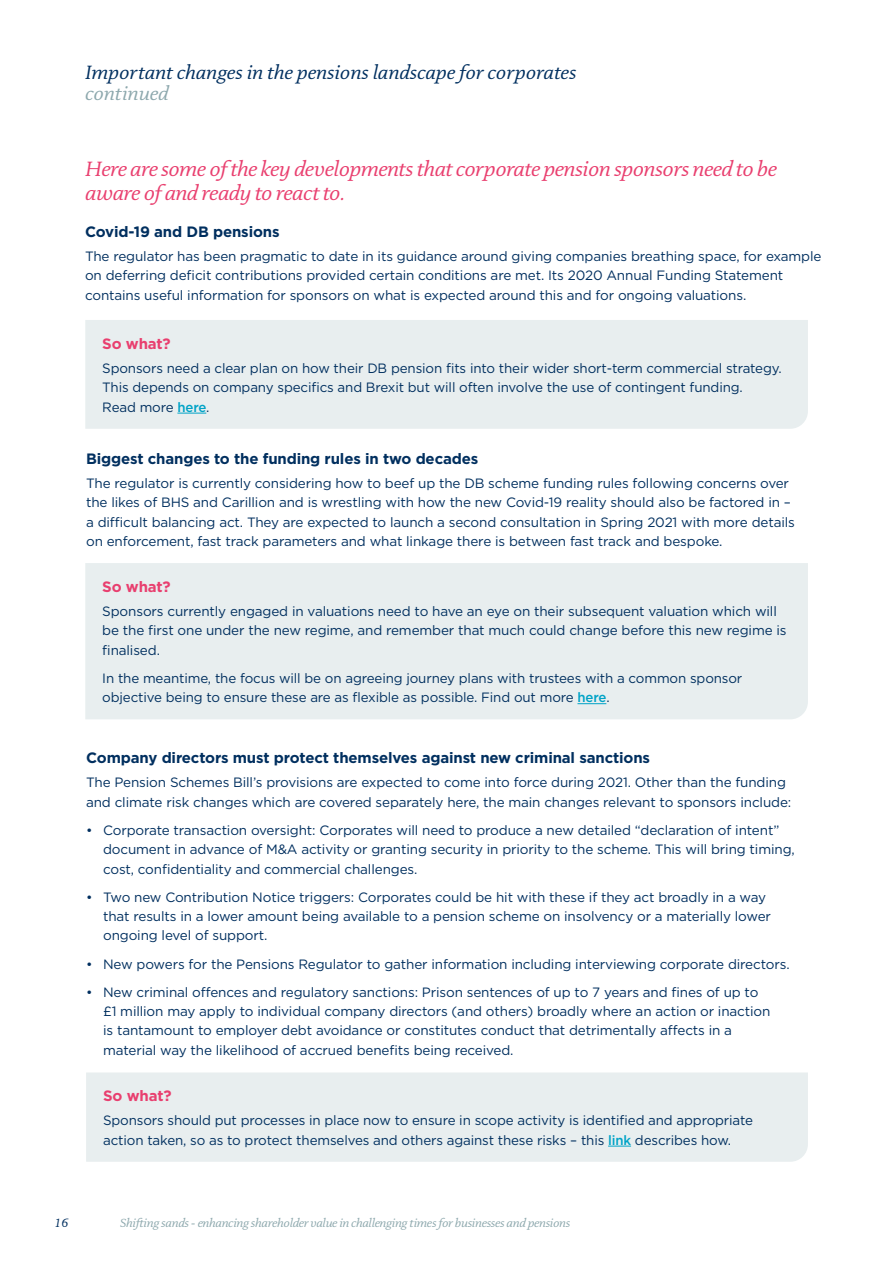
<style>
.page{position:relative;width:893px;height:1263px;background:#fff}
.page>*{position:absolute;margin:0;border:0;box-sizing:border-box;transform-origin:0 0}
.t1{font:italic 21px/24px "DTL Documenta TOT";letter-spacing:-.02em;color:#e93f6f}
.t2{font:italic 19.5px "DTL Documenta TOT";color:#002f5f}
.t3{font:italic 19.5px "DTL Documenta TOT";color:#8da8ad}
.t4{font:700 15px "Gotham";letter-spacing:-.01em;color:#002f5f}
.t5{font:700 15px "Gotham";letter-spacing:-.01em;color:#e93f6f}
.t6{font:13.5px/19.5px "Gotham";letter-spacing:-.01em;color:#002f5f}
.t7{font:italic 12px "DTL Documenta TOT";letter-spacing:-.02em;color:#8da8ad}
.t8{font:italic 12px "DTL Documenta TOT";color:#002f5f}
.s1{font-weight:500;color:#00a3c7}
</style>
<div class="page">
<div style="left:85px;top:320px;width:723px;height:109px;background:#e8eeef"></div>
<svg style="left:177px;top:413px;width:29px;height:1px"></svg>
<div style="left:85px;top:563px;width:723px;height:156px;background:#e8eeef"></div>
<svg style="left:577px;top:703px;width:29px;height:1px"></svg>
<div style="left:86px;top:1072px;width:722px;height:90px;background:#e8eeef"></div>
<svg style="left:608px;top:1146px;width:23px;height:1px"></svg>
<h2 class="t2" style="left:85px;top:60px;width:493px">Important changes in the pensions landscape for corporates</h2>
<h2 class="t3" style="left:85px;top:81px;width:85px">continued</h2>
<h1 class="t1" style="left:85px;top:157px;width:693px">Here are some of the key developments that corporate pension sponsors need to be aware of and ready to react to.</h1>
<p class="t4" style="left:85px;top:222px;width:196px">Covid-19 and DB pensions</p>
<p class="t6" style="left:85px;top:246px;width:738px">The regulator has been pragmatic to date in its guidance around giving companies breathing space, for example on deferring deficit contributions provided certain conditions are met. Its 2020 Annual Funding Statement contains useful information for sponsors on what is expected around this and for ongoing valuations.</p>
<p class="t5" style="left:102px;top:334px;width:70px">So what?</p>
<p class="t6" style="left:102px;top:358px;width:681px">Sponsors need a clear plan on how their DB pension fits into their wider short-term commercial strategy.<br>This depends on company specifics and Brexit but will often involve the use of contingent funding.<br>Read more <span class="s1">here</span>.</p>
<p class="t4" style="left:86px;top:448px;width:394px">Biggest changes to the funding rules in two decades</p>
<p class="t6" style="left:86px;top:473px;width:710px">The regulator is currently considering how to beef up the DB scheme funding rules following concerns over the likes of BHS and Carillion and is wrestling with how the new Covid-19 reality should also be factored in – a difficult balancing act. They are expected to launch a second consultation in Spring 2021 with more details on enforcement, fast track parameters and what linkage there is between fast track and bespoke.</p>
<p class="t5" style="left:102px;top:577px;width:70px">So what?</p>
<p class="t6" style="left:102px;top:601px;width:686px">Sponsors currently engaged in valuations need to have an eye on their subsequent valuation which will be the first one under the new regime, and remember that much could change before this new regime is finalised.</p>
<p class="t6" style="left:102px;top:668px;width:642px">In the meantime, the focus will be on agreeing journey plans with trustees with a common sponsor objective being to ensure these are as flexible as possible. Find out more <span class="s1">here</span>.</p>
<p class="t4" style="left:86px;top:748px;width:565px">Company directors must protect themselves against new criminal sanctions</p>
<p class="t6" style="left:86px;top:772px;width:707px">The Pension Schemes Bill’s provisions are expected to come into force during 2021. Other than the funding and climate risk changes which are covered separately here, the main changes relevant to sponsors include:</p>
<p class="t6" style="left:103px;top:820px;width:693px;text-indent:-17px">• Corporate transaction oversight: Corporates will need to produce a new detailed “declaration of intent” document in advance of M&amp;A activity or granting security in priority to the scheme. This will bring timing, cost, confidentiality and commercial challenges.</p>
<p class="t6" style="left:103px;top:887px;width:669px;text-indent:-17px">• Two new Contribution Notice triggers: Corporates could be hit with these if they act broadly in a way that results in a lower amount being available to a pension scheme on insolvency or a materially lower ongoing level of support.</p>
<p class="t6" style="left:86px;top:954px;width:705px">• New powers for the Pensions Regulator to gather information including interviewing corporate directors.</p>
<p class="t6" style="left:103px;top:982px;width:669px;text-indent:-17px">• New criminal offences and regulatory sanctions: Prison sentences of up to 7 years and fines of up to £1 million may apply to individual company directors (and others) broadly where an action or inaction is tantamount to employer debt avoidance or constitutes conduct that detrimentally affects in a material way the likelihood of accrued benefits being received.</p>
<p class="t5" style="left:103px;top:1086px;width:70px">So what?</p>
<p class="t6" style="left:103px;top:1110px;width:651px">Sponsors should put processes in place now to ensure in scope activity is identified and appropriate action taken, so as to protect themselves and others against these risks – this <span class="s1">link</span> describes how.</p>
<p class="t8" style="left:54px;top:1215px;width:16px">16</p>
<p class="t7" style="left:120px;top:1215px;width:452px">Shifting sands - enhancing shareholder value in challenging times for businesses and pensions</p>
</div>
